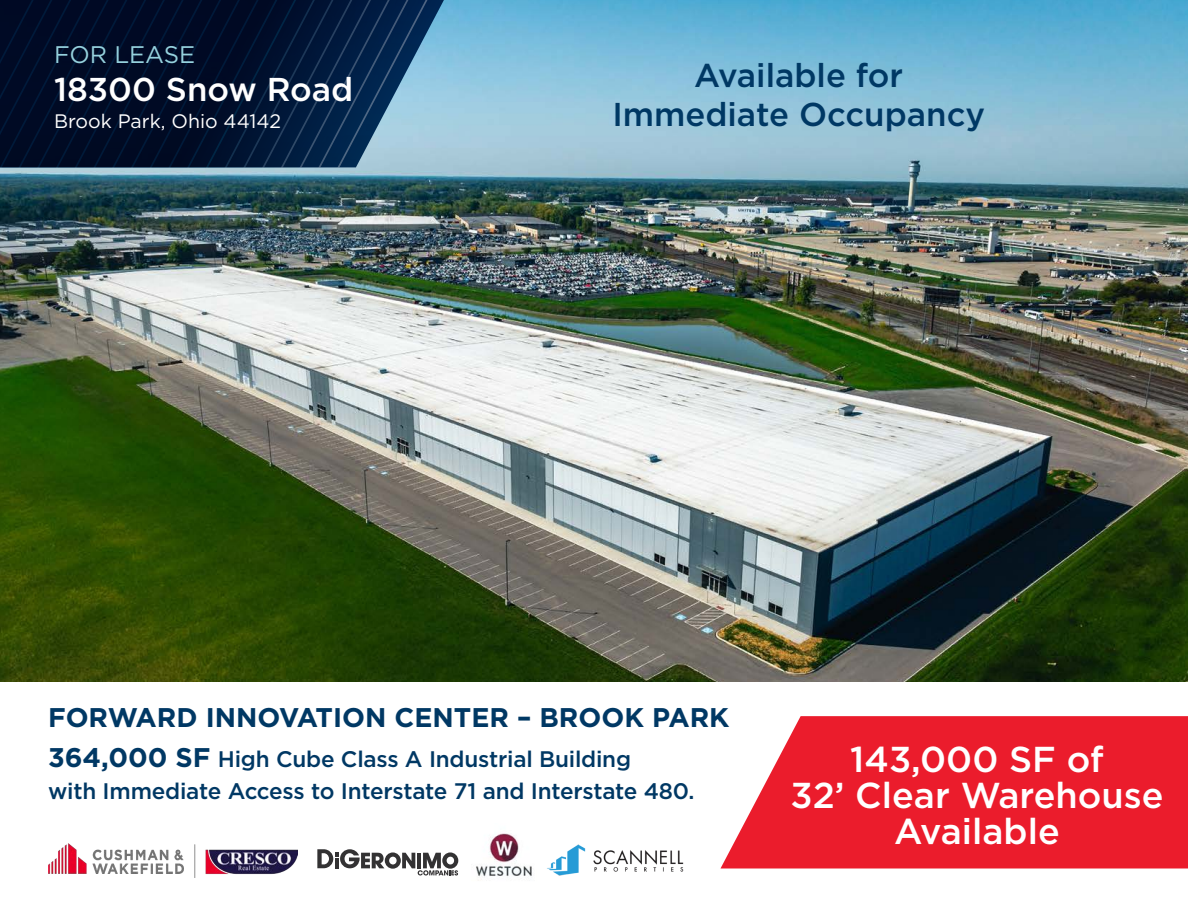
<style>
.page{position:relative;width:1188px;height:918px;background:#fff}
.page>*{position:absolute;margin:0;border:0;box-sizing:border-box;transform-origin:0 0}
.t1{font:500 36px/36px "Gotham";color:#fff;text-align:center}
.t2{font:500 33px/39px "Gotham";color:#003864;text-align:center}
.Property_Name___Address_2nd_Line{font:500 33px "Gotham";color:#fff}
.t3{font:700 27px "Gotham";color:#003864}
.Banner_Callout_Text{font:24px "Gotham";color:#95d1dd}
.t4{font:500 22.5px/31.5px "Gotham";letter-spacing:-.01em;color:#003864}
.Property_Name___Address_2nd_Line-2{font:19.5px "Gotham";color:#fff}
.s1{font-weight:700;font-size:27px}
</style>
<div class="page">
<img style="left:0;top:0;width:1188px;height:681px">
<img style="left:48px;top:844px;width:249px;height:33px">
<svg style="left:452px;top:0;width:11px;height:167px"></svg>
<svg style="left:0;top:0;width:452px;height:167px"></svg>
<svg style="left:720px;top:716px;width:468px;height:152px;fill:#eb1c2c"></svg>
<svg style="left:317px;top:849px;width:141px;height:27px"></svg>
<img style="left:547px;top:844px;width:137px;height:32px">
<img style="left:476px;top:833px;width:56px;height:48px">
<p class="Banner_Callout_Text" style="left:54px;top:39px;width:143px">FOR LEASE</p>
<p class="Property_Name___Address_2nd_Line" style="left:54px;top:68px;width:301px">18300 Snow Road</p>
<p class="Property_Name___Address_2nd_Line-2" style="left:54px;top:108px;width:229px">Brook Park, Ohio 44142</p>
<p class="t2" style="left:612px;top:56px;width:374px">Available for<br>Immediate Occupancy</p>
<p class="t3" style="left:48px;top:699px;width:682px">FORWARD INNOVATION CENTER – BROOK PARK</p>
<p class="t4" style="left:48px;top:743px;width:648px"><span class="s1">364,000 SF</span> High Cube Class A Industrial Building<br>with Immediate Access to Interstate 71 and Interstate 480.</p>
<p class="t1" style="left:791px;top:741px;width:375px">143,000 SF of<br>32’ Clear Warehouse</p>
<p class="t1" style="left:894px;top:813px;width:167px">Available</p>
</div>
